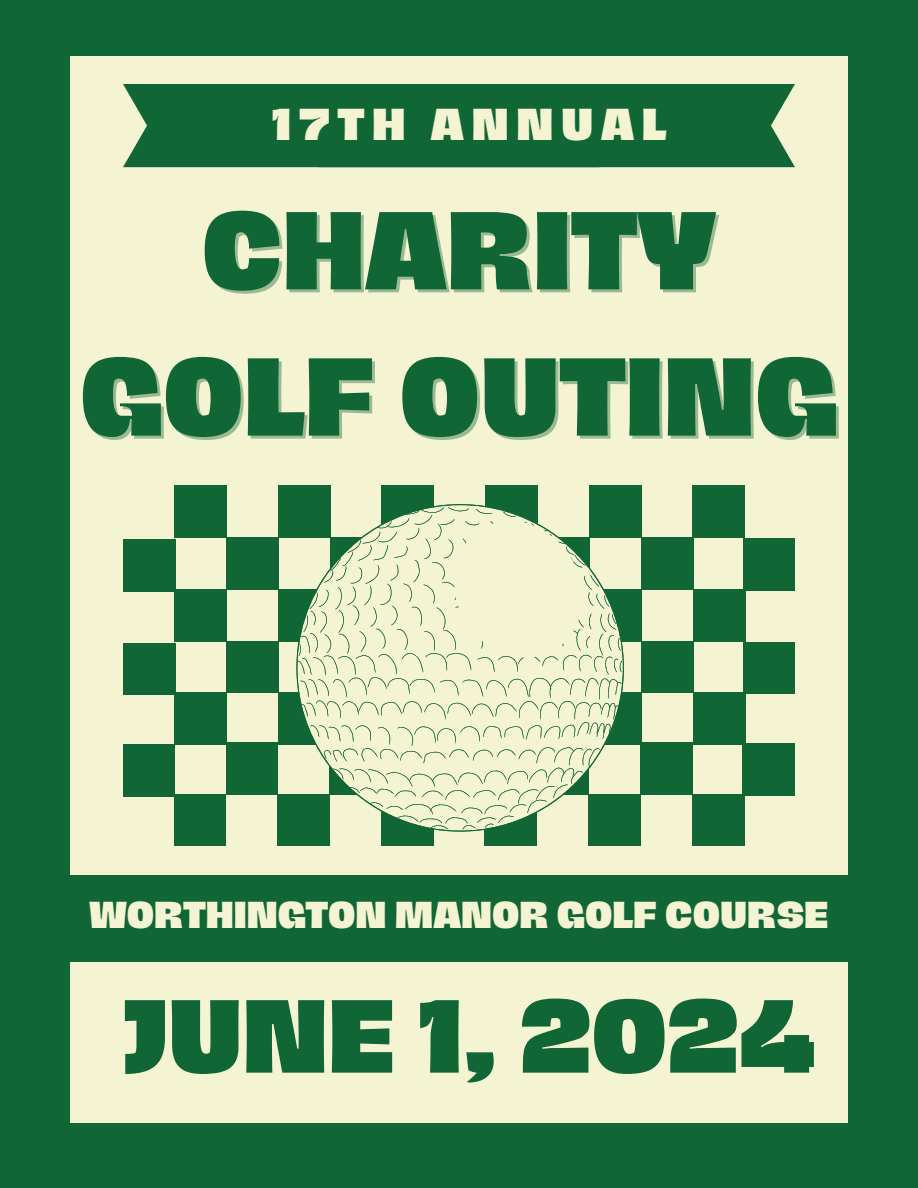
<style>
.page{position:relative;width:918px;height:1188px;background:#116636}
.page>*{position:absolute;margin:0;border:0;box-sizing:border-box;transform-origin:0 0}
.t1{font:800 101.25px/146.2px "Hagrid Text";color:#116636;text-align:center}
.t2{font:800 94.95px "Hagrid Text";color:#116636}
.t3{font:800 40.95px "Hagrid Text";letter-spacing:.19em;color:#f4f3d2}
.t4{font:800 34.35px "Hagrid Text";color:#f4f3d2}
</style>
<div class="page">
<div style="left:70px;top:56px;width:778px;height:1066px;background:#f4f3d2"></div>
<div style="left:175px;top:486px;width:52px;height:52px;background:#116636"></div>
<div style="left:227px;top:538px;width:52px;height:51px;background:#116636"></div>
<div style="left:175px;top:589px;width:52px;height:52px;background:#116636"></div>
<div style="left:279px;top:589px;width:52px;height:52px;background:#116636"></div>
<div style="left:279px;top:486px;width:52px;height:52px;background:#116636"></div>
<div style="left:382px;top:486px;width:52px;height:52px;background:#116636"></div>
<div style="left:486px;top:486px;width:52px;height:52px;background:#116636"></div>
<div style="left:590px;top:589px;width:51px;height:52px;background:#116636"></div>
<div style="left:590px;top:486px;width:51px;height:52px;background:#116636"></div>
<div style="left:641px;top:538px;width:52px;height:51px;background:#116636"></div>
<div style="left:693px;top:589px;width:52px;height:52px;background:#116636"></div>
<div style="left:693px;top:486px;width:52px;height:52px;background:#116636"></div>
<div style="left:227px;top:641px;width:52px;height:52px;background:#116636"></div>
<div style="left:175px;top:693px;width:52px;height:51px;background:#116636"></div>
<div style="left:279px;top:693px;width:52px;height:51px;background:#116636"></div>
<div style="left:590px;top:693px;width:51px;height:51px;background:#116636"></div>
<div style="left:641px;top:641px;width:52px;height:52px;background:#116636"></div>
<div style="left:693px;top:693px;width:52px;height:51px;background:#116636"></div>
<div style="left:226px;top:742px;width:52px;height:52px;background:#116636"></div>
<div style="left:174px;top:794px;width:52px;height:52px;background:#116636"></div>
<div style="left:278px;top:794px;width:52px;height:52px;background:#116636"></div>
<div style="left:382px;top:794px;width:52px;height:52px;background:#116636"></div>
<div style="left:485px;top:794px;width:52px;height:52px;background:#116636"></div>
<div style="left:589px;top:794px;width:52px;height:52px;background:#116636"></div>
<div style="left:641px;top:742px;width:52px;height:52px;background:#116636"></div>
<div style="left:693px;top:794px;width:52px;height:52px;background:#116636"></div>
<svg style="left:296px;top:504px;width:328px;height:328px"></svg>
<div style="left:123px;top:84px;width:672px;height:83px;background:#116636"></div>
<div style="left:54px;top:875px;width:812px;height:87px;background:#116636"></div>
<div style="left:743px;top:539px;width:52px;height:51px;background:#116636"></div>
<div style="left:743px;top:642px;width:52px;height:52px;background:#116636"></div>
<div style="left:742px;top:743px;width:52px;height:52px;background:#116636"></div>
<div style="left:124px;top:540px;width:52px;height:51px;background:#116636"></div>
<div style="left:124px;top:643px;width:52px;height:52px;background:#116636"></div>
<div style="left:123px;top:745px;width:52px;height:51px;background:#116636"></div>
<p class="t3" style="left:272px;top:104px;width:396px">17TH ANNUAL</p>
<p class="t1" style="left:80px;top:177px;width:760px">CHARITY<br>GOLF OUTING</p>
<p class="t4" style="left:89px;top:897px;width:741px">WORTHINGTON MANOR GOLF COURSE</p>
<p class="t2" style="left:122px;top:988px;width:696px">JUNE 1, 2024</p>
</div>
